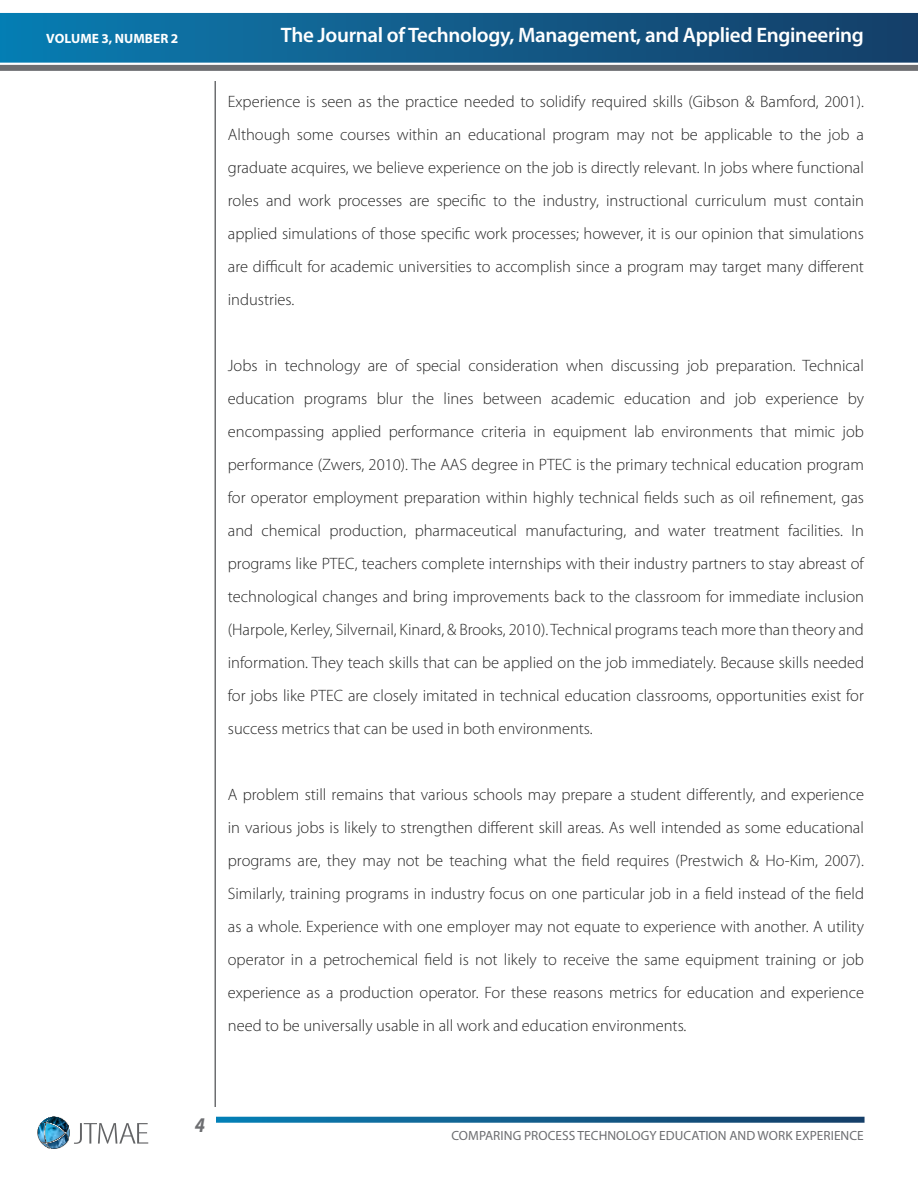
<style>
.page{position:relative;width:918px;height:1188px;background:#fff}
.page>*{position:absolute;margin:0;border:0;box-sizing:border-box;transform-origin:0 0}
.t1{font:600 21px "Myriad Pro";letter-spacing:-.015em;color:#fff}
.t2{font:italic 700 21px "Myriad Pro";color:#6d6e71;scale:.9 1}
.t3{font:300 16.5px/33px "Myriad Pro";color:#262626;text-align:justify}
.t4{font:700 13.5px "Myriad Pro";letter-spacing:.005em;color:#fff}
.t5{font:13.35px "Myriad Pro";letter-spacing:.005em;color:#6d6e71}
</style>
<div class="page">
<div style="left:0;top:65px;width:918px;height:6px;background:#6d6e71"></div>
<svg style="left:216px;top:1117px;width:649px;height:6px;background:#1b6591"></svg>
<svg style="left:0;top:13px;width:918px;height:50px;background:#125d8c"></svg>
<hr style="left:214px;top:81px;width:2px;height:1026px;background:#6d6e71">
<svg style="left:38px;top:1117px;width:110px;height:32px"></svg>
<p class="t4" style="left:46px;top:30px;width:134px">VOLUME 3, NUMBER 2</p>
<p class="t1" style="left:281px;top:21px;width:585px">The Journal of Technology, Management, and Applied Engineering</p>
<p class="t3" style="left:228px;top:85px;width:638px">Experience is seen as the practice needed to solidify required skills (Gibson &amp; Bamford, 2001).<br>Although some courses within an educational program may not be applicable to the job a graduate acquires, we believe experience on the job is directly relevant. In jobs where functional roles and work processes are specific to the industry, instructional curriculum must contain applied simulations of those specific work processes; however, it is our opinion that simulations are difficult for academic universities to accomplish since a program may target many different industries.</p>
<p class="t3" style="left:228px;top:349px;width:638px">Jobs in technology are of special consideration when discussing job preparation. Technical education programs blur the lines between academic education and job experience by encompassing applied performance criteria in equipment lab environments that mimic job performance (Zwers, 2010). The AAS degree in PTEC is the primary technical education program for operator employment preparation within highly technical fields such as oil refinement, gas and chemical production, pharmaceutical manufacturing, and water treatment facilities. In programs like PTEC, teachers complete internships with their industry partners to stay abreast of technological changes and bring improvements back to the classroom for immediate inclusion (Harpole, Kerley, Silvernail, Kinard, &amp; Brooks, 2010). Technical programs teach more than theory and information. They teach skills that can be applied on the job immediately. Because skills needed for jobs like PTEC are closely imitated in technical education classrooms, opportunities exist for success metrics that can be used in both environments.</p>
<p class="t3" style="left:228px;top:778px;width:638px">A problem still remains that various schools may prepare a student differently, and experience in various jobs is likely to strengthen different skill areas. As well intended as some educational programs are, they may not be teaching what the field requires (Prestwich &amp; Ho-Kim, 2007).<br>Similarly, training programs in industry focus on one particular job in a field instead of the field as a whole. Experience with one employer may not equate to experience with another. A utility operator in a petrochemical field is not likely to receive the same equipment training or job experience as a production operator. For these reasons metrics for education and experience need to be universally usable in all work and education environments.</p>
<p class="t2" style="left:195px;top:1112px;width:13px">4</p>
<p class="t5" style="left:451px;top:1127px;width:414px">COMPARING PROCESS TECHNOLOGY EDUCATION AND WORK EXPERIENCE</p>
</div>
